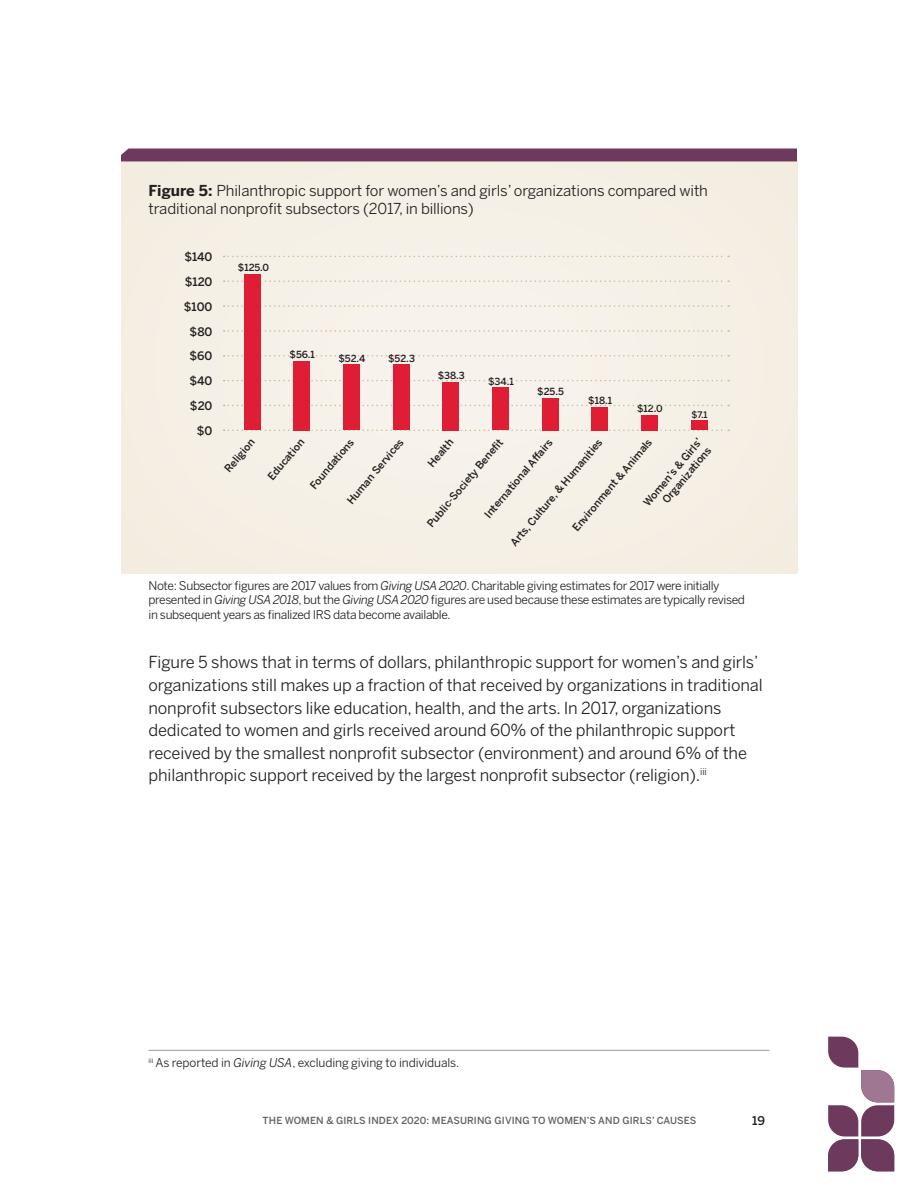
<style>
.page{position:relative;width:918px;height:1188px;background:#fff}
.page>*{position:absolute;margin:0;border:0;box-sizing:border-box;transform-origin:0 0}
.t1{font:16.5px/22.5px "Benton Sans";letter-spacing:-.01em;color:#231f20}
.t2{font:15px/18px "Benton Sans";letter-spacing:-.01em;color:#231f20}
.t3{font:12px/14.4px "Benton Sans";letter-spacing:-.03em;color:#231f20}
.t4{font:12px "Benton Sans";letter-spacing:-.01em;color:#231f20}
.t5{font:500 12px "Benton Sans";color:#231f20}
.t6{font:500 11.7px/24.9px "Benton Sans";color:#231f20;text-align:center}
.t7{font:500 10.5px "Benton Sans";color:#231f20}
.t8{font:500 9.75px "Benton Sans";letter-spacing:.01em;color:#636366}
.t9{font:500 9.75px "Benton Sans";color:#231f20}
.t10{font:500 9px "Benton Sans";color:#231f20}
.s1{font-weight:700}
.s2{font-style:italic}
</style>
<div class="page">
<svg style="left:828px;top:1037px;width:66px;height:134px"></svg>
<div style="left:121px;top:157px;width:676px;height:417px;background:#f5f0e6"></div>
<svg style="left:224px;top:355px;width:505px;height:2px"></svg>
<svg style="left:224px;top:330px;width:505px;height:2px"></svg>
<svg style="left:224px;top:256px;width:505px;height:1px"></svg>
<svg style="left:224px;top:280px;width:505px;height:2px"></svg>
<svg style="left:224px;top:305px;width:505px;height:2px"></svg>
<hr style="left:148px;top:1050px;width:622px;height:1px;background:#999b9e">
<svg style="left:121px;top:148px;width:676px;height:13px;background:#724263"></svg>
<svg style="left:224px;top:380px;width:505px;height:1px"></svg>
<svg style="left:224px;top:405px;width:505px;height:1px"></svg>
<svg style="left:224px;top:430px;width:505px;height:1px"></svg>
<div style="left:244px;top:274px;width:16px;height:156px;background:#df1d35"></div>
<div style="left:294px;top:361px;width:16px;height:69px;background:#df1d35"></div>
<div style="left:343px;top:364px;width:17px;height:66px;background:#df1d35"></div>
<div style="left:393px;top:365px;width:16px;height:65px;background:#df1d35"></div>
<div style="left:443px;top:382px;width:16px;height:48px;background:#df1d35"></div>
<div style="left:492px;top:388px;width:17px;height:42px;background:#df1d35"></div>
<div style="left:542px;top:398px;width:16px;height:32px;background:#df1d35"></div>
<div style="left:592px;top:407px;width:16px;height:23px;background:#df1d35"></div>
<div style="left:641px;top:415px;width:17px;height:15px;background:#df1d35"></div>
<div style="left:691px;top:421px;width:16px;height:9px;background:#df1d35"></div>
<p class="t2" style="left:148px;top:181px;width:561px"><span class="s1">Figure 5:</span> Philanthropic support for women’s and girls’ organizations compared with traditional nonproft subsectors (2017, in billions)</p>
<p class="t6" style="left:184px;top:245px;width:30px">$140</p>
<p class="t9" style="left:238px;top:262px;width:33px">$125.0</p>
<p class="t6" style="left:184px;top:269px;width:30px">$120 $100 $80 $60</p>
<p class="t9" style="left:289px;top:348px;width:27px">$56.1</p>
<p class="t9" style="left:338px;top:352px;width:28px">$52.4</p>
<p class="t9" style="left:388px;top:352px;width:28px">$52.3</p>
<p class="t9" style="left:438px;top:369px;width:29px">$38.3</p>
<p class="t6" style="left:189px;top:369px;width:25px">$40</p>
<p class="t9" style="left:488px;top:375px;width:27px">$34.1</p>
<p class="t9" style="left:537px;top:386px;width:28px">$25.5</p>
<p class="t9" style="left:588px;top:395px;width:25px">$18.1</p>
<p class="t6" style="left:190px;top:394px;width:24px">$20</p>
<p class="t9" style="left:637px;top:403px;width:27px">$12.0</p>
<p class="t10" style="left:692px;top:409px;width:18px">$7.1</p>
<p class="t6" style="left:197px;top:418px;width:17px">$0</p>
<p class="t7" style="left:222px;top:467px;width:42px;rotate:-50deg">Religion</p>
<p class="t7" style="left:641px;top:500px;width:86px;rotate:-50deg">Women’s &amp; Girls’</p>
<p class="t7" style="left:424px;top:521px;width:113px;rotate:-50deg">Public-Society Beneft</p>
<p class="t7" style="left:344px;top:498px;width:83px;rotate:-50deg">Human Services</p>
<p class="t7" style="left:425px;top:461px;width:35px;rotate:-50deg">Health</p>
<p class="t7" style="left:482px;top:512px;width:101px;rotate:-50deg">International Afairs</p>
<p class="t7" style="left:265px;top:474px;width:52px;rotate:-50deg">Education</p>
<p class="t7" style="left:307px;top:483px;width:63px;rotate:-50deg">Foundations</p>
<p class="t7" style="left:570px;top:526px;width:119px;rotate:-50deg">Environment &amp; Animals</p>
<p class="t7" style="left:660px;top:497px;width:71px;rotate:-50deg">Organizations</p>
<p class="t7" style="left:508px;top:540px;width:138px;rotate:-50deg">Arts, Culture, &amp; Humanities</p>
<p class="t3" style="left:148px;top:578px;width:598px">Note: Subsector fgures are 2017 values from <span class="s2">Giving USA 2020</span>. Charitable giving estimates for 2017 were initially presented in <span class="s2">Giving USA 2018</span>, but the <span class="s2">Giving USA 2020</span> fgures are used because these estimates are typically revised in subsequent years as fnalized IRS data become available.</p>
<p class="t1" style="left:148px;top:651px;width:616px">Figure 5 shows that in terms of dollars, philanthropic support for women’s and girls’ organizations still makes up a fraction of that received by organizations in traditional nonproft subsectors like education, health, and the arts. In 2017, organizations dedicated to women and girls received around 60% of the philanthropic support received by the smallest nonproft subsector (environment) and around 6% of the philanthropic support received by the largest nonproft subsector (religion).<sup>iii</sup></p>
<p class="t4" style="left:148px;top:1055px;width:312px"><sup>iii</sup> As reported in <span class="s2">Giving USA</span>, excluding giving to individuals.</p>
<p class="t8" style="left:263px;top:1114px;width:435px">THE WOMEN &amp; GIRLS INDEX 2020: MEASURING GIVING TO WOMEN’S AND GIRLS’ CAUSES</p>
<p class="t5" style="left:752px;top:1114px;width:15px">19</p>
</div>
